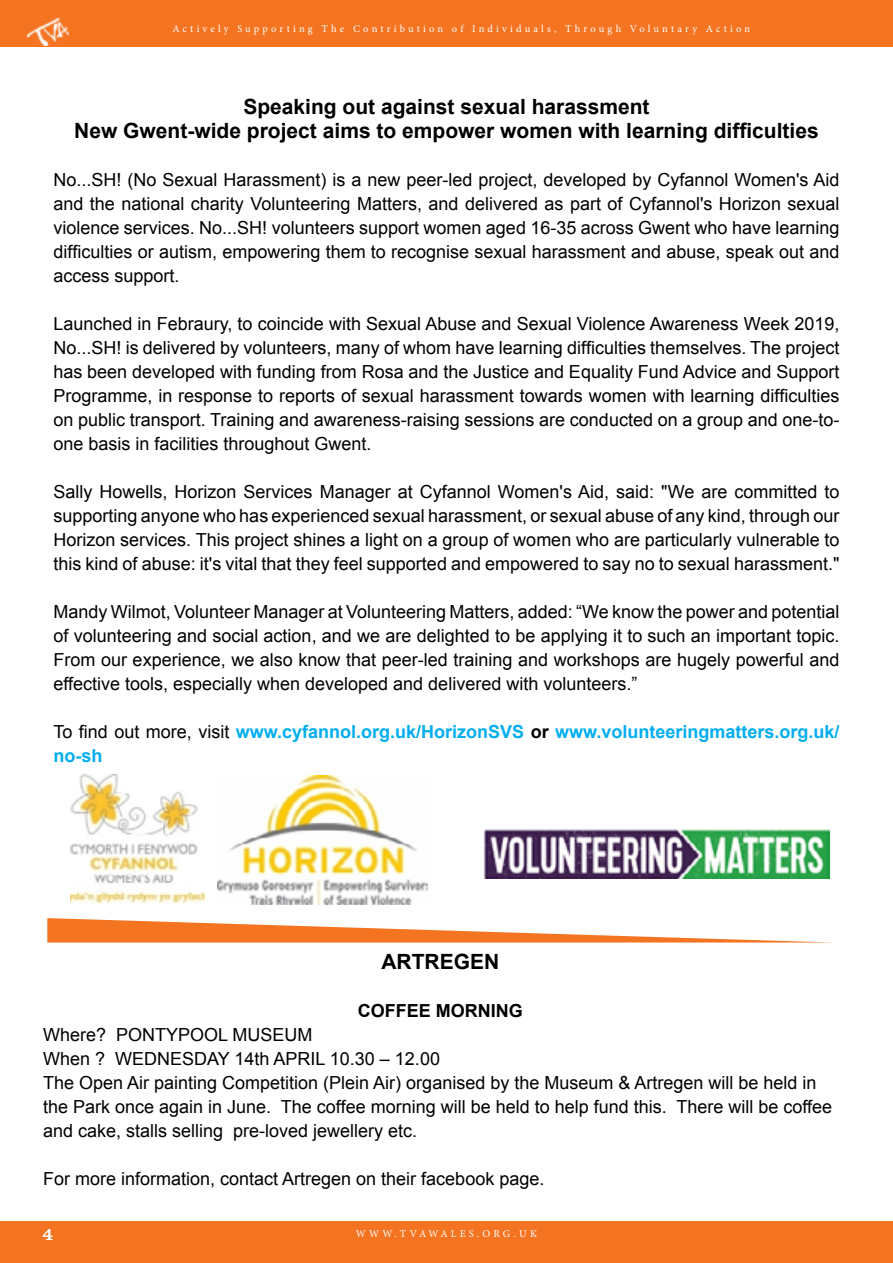
<style>
.page{position:relative;width:893px;height:1263px;background:#fff}
.page>*{position:absolute;margin:0;border:0;box-sizing:border-box;transform-origin:0 0}
.t1{font:700 21px/24px "Arial";color:#000;text-align:center}
.t2{font:18px/24px "Arial";color:#000;text-align:justify}
.t3{font:700 18px/24px "Arial";color:#00aeef}
.t4{font:700 18px "Arial";color:#000}
.t5{font:18px "Clarendon";color:#fff}
.t6{font:10.5px "Minion Pro";letter-spacing:.295em;color:#fff}
.s1{font-weight:400;color:#000}
.s2{color:#000}
</style>
<div class="page">
<div style="left:0;top:1221px;width:893px;height:42px;background:#f47421"></div>
<div style="left:0;top:0;width:893px;height:47px;background:#f47421"></div>
<img style="left:27px;top:18px;width:42px;height:28px">
<img style="left:70px;top:775px;width:135px;height:130px">
<img style="left:217px;top:775px;width:210px;height:130px">
<img style="left:484px;top:829px;width:345px;height:49px">
<svg style="left:47px;top:918px;width:768px;height:24px"></svg>
<p class="t6" style="left:172px;top:21px;width:579px">Actively Supporting The Contribution of Individuals, Through Voluntary Action</p>
<p class="t1" style="left:74px;top:96px;width:746px">Speaking out against sexual harassment<br>New Gwent-wide project aims to empower women with learning difficulties</p>
<p class="t2" style="left:53px;top:168px;width:788px">No...SH! (No Sexual Harassment) is a new peer-led project, developed by Cyfannol Women's Aid and the national charity Volunteering Matters, and delivered as part of Cyfannol's Horizon sexual violence services. No...SH! volunteers support women aged 16-35 across Gwent who have learning difficulties or autism, empowering them to recognise sexual harassment and abuse, speak out and access support.</p>
<p class="t2" style="left:53px;top:312px;width:788px">Launched in Febraury, to coincide with Sexual Abuse and Sexual Violence Awareness Week 2019, No...SH! is delivered by volunteers, many of whom have learning difficulties themselves. The project has been developed with funding from Rosa and the Justice and Equality Fund Advice and Support Programme, in response to reports of sexual harassment towards women with learning difficulties on public transport. Training and awareness-raising sessions are conducted on a group and one-to&shy;one basis in facilities throughout Gwent.</p>
<p class="t2" style="left:53px;top:480px;width:788px">Sally Howells, Horizon Services Manager at Cyfannol Women's Aid, said: "We are committed to supporting anyone who has experienced sexual harassment, or sexual abuse of any kind, through our Horizon services. This project shines a light on a group of women who are particularly vulnerable to this kind of abuse: it's vital that they feel supported and empowered to say no to sexual harassment."</p>
<p class="t2" style="left:53px;top:600px;width:788px">Mandy Wilmot, Volunteer Manager at Volunteering Matters, added: “We know the power and potential of volunteering and social action, and we are delighted to be applying it to such an important topic.<br>From our experience, we also know that peer-led training and workshops are hugely powerful and effective tools, especially when developed and delivered with volunteers.”</p>
<p class="t3" style="left:53px;top:720px;width:788px"><span class="s1">To find out more, visit</span> www.cyfannol.org.uk/HorizonSVS <span class="s2">or</span> www.volunteeringmatters.org.uk/ no-sh</p>
<p class="t1" style="left:381px;top:951px;width:119px">ARTREGEN</p>
<p class="t4" style="left:358px;top:999px;width:167px">COFFEE MORNING</p>
<p class="t2" style="left:43px;top:1023px;width:791px;text-align:left">Where? PONTYPOOL MUSEUM<br>When ? WEDNESDAY 14th APRIL 10.30 – 12.00<br>The Open Air painting Competition (Plein Air) organised by the Museum &amp; Artregen will be held in the Park once again in June. The coffee morning will be held to help fund this. There will be coffee and cake, stalls selling pre-loved jewellery etc.</p>
<p class="t2" style="left:43px;top:1167px;width:503px">For more information, contact Artregen on their facebook page.</p>
<p class="t5" style="left:43px;top:1224px;width:12px">4</p>
<p class="t6" style="left:356px;top:1226px;width:183px">WWW.TVAWALES.ORG.UK</p>
</div>
